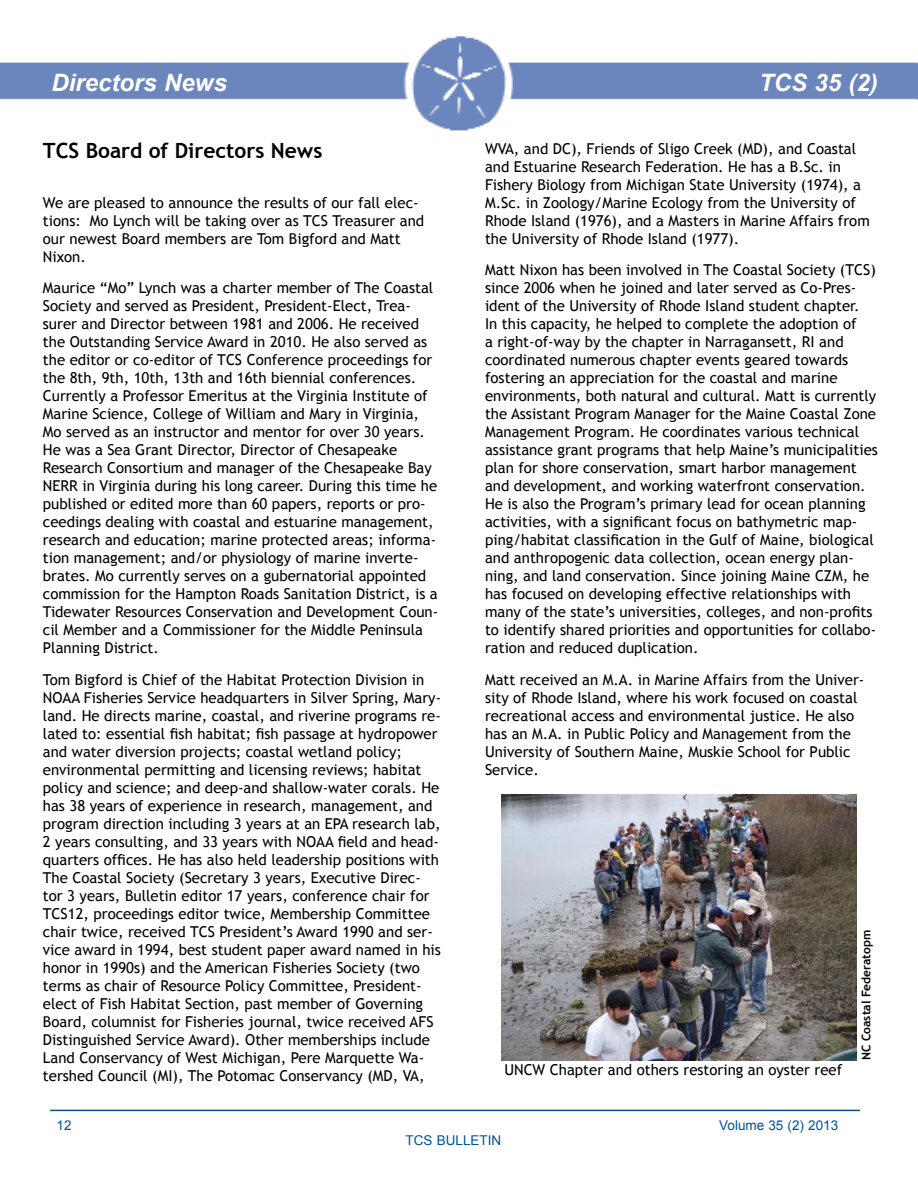
<style>
.page{position:relative;width:918px;height:1188px;background:#fff}
.page>*{position:absolute;margin:0;border:0;box-sizing:border-box;transform-origin:0 0}
.t1{font:italic 700 24px "Arial";color:#fff}
.t2{font:700 21px "Trebuchet MS";color:#000}
.t3{font:15px/18px "Trebuchet MS";color:#000}
.t4{font:13.5px "Arial";color:#00539b}
.t5{font:700 12px "Trebuchet MS";color:#000}
</style>
<div class="page">
<img style="left:1px;top:36px;width:916px;height:95px">
<hr style="left:50px;top:1110px;width:810px;height:1px;background:#00539b">
<img style="left:502px;top:794px;width:354px;height:266px">
<h1 class="t1" style="left:52px;top:66px;width:177px">Directors News</h1>
<h1 class="t1" style="left:759px;top:66px;width:120px">TCS 35 (2)</h1>
<h2 class="t2" style="left:43px;top:138px;width:281px">TCS Board of Directors News</h2>
<p class="t3" style="left:43px;top:194px;width:383px">We are pleased to announce the results of our fall elec&shy;tions: Mo Lynch will be taking over as TCS Treasurer and our newest Board members are Tom Bigford and Matt Nixon.</p>
<p class="t3" style="left:43px;top:279px;width:397px">Maurice “Mo” Lynch was a charter member of The Coastal Society and served as President, President-Elect, Trea&shy;surer and Director between 1981 and 2006. He received the Outstanding Service Award in 2010. He also served as the editor or co-editor of TCS Conference proceedings for the 8th, 9th, 10th, 13th and 16th biennial conferences.<br>Currently a Professor Emeritus at the Virginia Institute of Marine Science, College of William and Mary in Virginia, Mo served as an instructor and mentor for over 30 years.<br>He was a Sea Grant Director, Director of Chesapeake Research Consortium and manager of the Chesapeake Bay NERR in Virginia during his long career. During this time he published or edited more than 60 papers, reports or pro&shy;ceedings dealing with coastal and estuarine management, research and education; marine protected areas; informa&shy;tion management; and/or physiology of marine inverte&shy;brates. Mo currently serves on a gubernatorial appointed commission for the Hampton Roads Sanitation District, is a Tidewater Resources Conservation and Development Coun&shy;cil Member and a Commissioner for the Middle Peninsula Planning District.</p>
<p class="t3" style="left:43px;top:671px;width:400px">Tom Bigford is Chief of the Habitat Protection Division in NOAA Fisheries Service headquarters in Silver Spring, Mary&shy;land. He directs marine, coastal, and riverine programs re&shy;lated to: essential fish habitat; fish passage at hydropower and water diversion projects; coastal wetland policy; environmental permitting and licensing reviews; habitat policy and science; and deep-and shallow-water corals. He has 38 years of experience in research, management, and program direction including 3 years at an EPA research lab, 2 years consulting, and 33 years with NOAA field and head&shy;quarters offices. He has also held leadership positions with The Coastal Society (Secretary 3 years, Executive Direc&shy;tor 3 years, Bulletin editor 17 years, conference chair for TCS12, proceedings editor twice, Membership Committee chair twice, received TCS President’s Award 1990 and ser&shy;vice award in 1994, best student paper award named in his honor in 1990s) and the American Fisheries Society (two terms as chair of Resource Policy Committee, President&shy;elect of Fish Habitat Section, past member of Governing Board, columnist for Fisheries journal, twice received AFS Distinguished Service Award). Other memberships include Land Conservancy of West Michigan, Pere Marquette Wa&shy;tershed Council (MI), The Potomac Conservancy (MD, VA,</p>
<p class="t3" style="left:485px;top:140px;width:386px">WVA, and DC), Friends of Sligo Creek (MD), and Coastal and Estuarine Research Federation. He has a B.Sc. in Fishery Biology from Michigan State University (1974), a M.Sc. in Zoology/Marine Ecology from the University of Rhode Island (1976), and a Masters in Marine Affairs from the University of Rhode Island (1977).</p>
<p class="t3" style="left:485px;top:261px;width:394px">Matt Nixon has been involved in The Coastal Society (TCS) since 2006 when he joined and later served as Co-Pres&shy;ident of the University of Rhode Island student chapter.<br>In this capacity, he helped to complete the adoption of<br>a right-of-way by the chapter in Narragansett, RI and coordinated numerous chapter events geared towards fostering an appreciation for the coastal and marine environments, both natural and cultural. Matt is currently the Assistant Program Manager for the Maine Coastal Zone Management Program. He coordinates various technical assistance grant programs that help Maine’s municipalities plan for shore conservation, smart harbor management and development, and working waterfront conservation.<br>He is also the Program’s primary lead for ocean planning activities, with a significant focus on bathymetric map&shy;ping/habitat classification in the Gulf of Maine, biological and anthropogenic data collection, ocean energy plan&shy;ning, and land conservation. Since joining Maine CZM, he has focused on developing effective relationships with many of the state’s universities, colleges, and non-profits to identify shared priorities and opportunities for collabo&shy;ration and reduced duplication.</p>
<p class="t3" style="left:485px;top:671px;width:381px">Matt received an M.A. in Marine Affairs from the Univer&shy;sity of Rhode Island, where his work focused on coastal recreational access and environmental justice. He also has an M.A. in Public Policy and Management from the University of Southern Maine, Muskie School for Public Service.</p>
<p class="t3" style="left:504px;top:1061px;width:339px">UNCW Chapter and others restoring an oyster reef</p>
<p class="t5" style="left:859px;top:1060px;width:132px;rotate:-90deg">NC Coastal Federatopm</p>
<p class="t4" style="left:57px;top:1116px;width:17px">12</p>
<p class="t4" style="left:719px;top:1116px;width:120px">Volume 35 (2) 2013</p>
<p class="t4" style="left:406px;top:1132px;width:97px">TCS BULLETIN</p>
</div>
